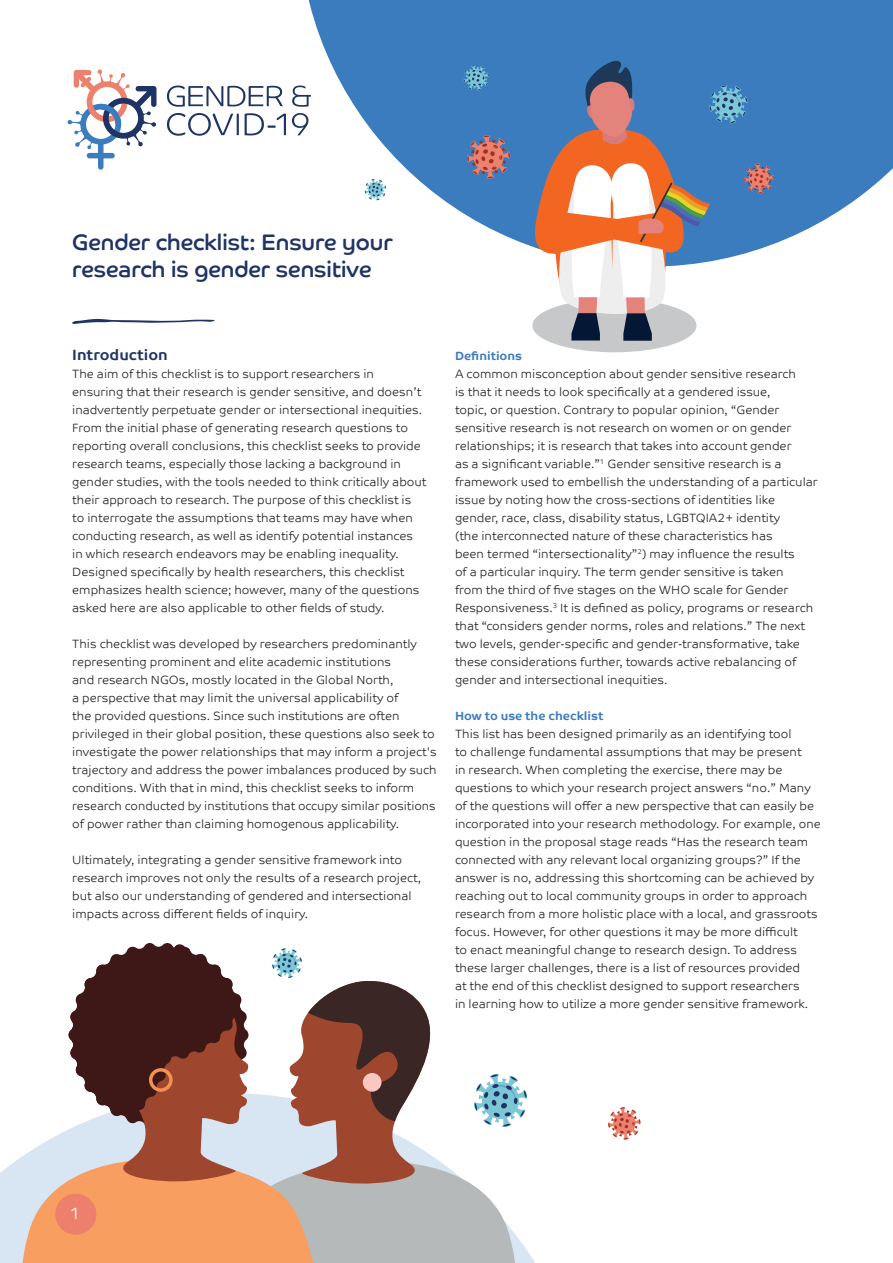
<style>
.page{position:relative;width:893px;height:1263px;background:#fff}
.page>*{position:absolute;margin:0;border:0;box-sizing:border-box;transform-origin:0 0}
.t1{font:22.5px "Co Headline";color:#1f3365}
.t2{font:300 16.5px "Co Headline";color:#fff}
.t3{font:700 15px "Co Text";color:#1f3365}
.t4{font:300 12px/18px "Co Text";color:#231f20}
.t5{font:700 12px "Co Text";color:#3b7cbf}
.t6{font:5.7px "Co Headline";color:#1f3365}
.t7{font:300 5.7px "Co Headline";color:#1f3365}
.t8{font:700 5.7px "Co Headline";color:#1f3365}
.t9{font:3.75px "Gibson";color:#1f3365}
</style>
<div class="page">
<svg style="left:0;top:1163px;width:535px;height:100px;fill:#d8e5f2"></svg>
<svg style="left:167px;top:86px;width:116px;height:21px"></svg>
<svg style="left:292px;top:86px;width:6px;height:21px"></svg>
<svg style="left:167px;top:113px;width:72px;height:23px"></svg>
<svg style="left:245px;top:113px;width:41px;height:22px"></svg>
<svg style="left:292px;top:113px;width:6px;height:22px"></svg>
<svg style="left:67px;top:69px;width:89px;height:101px"></svg>
<svg style="left:298px;top:0;width:595px;height:246px;fill:#3b7cbf"></svg>
<svg style="left:467px;top:135px;width:43px;height:44px;background:#917388"></svg>
<svg style="left:463px;top:65px;width:26px;height:26px"></svg>
<svg style="left:365px;top:179px;width:21px;height:21px"></svg>
<svg style="left:72px;top:319px;width:143px;height:5px"></svg>
<div style="left:532px;top:299px;width:164px;height:53px;background:#c7c8ca;border-radius:50%"></div>
<svg style="left:529px;top:58px;width:245px;height:283px"></svg>
<svg style="left:608px;top:1107px;width:33px;height:33px"></svg>
<svg style="left:13px;top:943px;width:514px;height:320px"></svg>
<h1 class="t1" style="left:72px;top:230px;width:322px">Gender checklist: Ensure your</h1>
<p class="t7" style="left:132px;top:233px;width:56px">CO HEADLINE LIGHT</p>
<p class="t6" style="left:132px;top:240px;width:68px">CO HEADLINE REGULAR</p>
<p class="t9" style="left:94px;top:246px;width:19px">21/5/11/0</p>
<p class="t8" style="left:132px;top:247px;width:57px">CO HEADLINE BOLD</p>
<h1 class="t1" style="left:72px;top:257px;width:301px">research is gender sensitive</h1>
<p class="t3" style="left:72px;top:346px;width:97px">Introduction</p>
<p class="t4" style="left:72px;top:365px;width:356px">The aim of this checklist is to support researchers in ensuring that their research is gender sensitive, and doesn’t inadvertently perpetuate gender or intersectional inequities.<br>From the initial phase of generating research questions to reporting overall conclusions, this checklist seeks to provide research teams, especially those lacking a background in gender studies, with the tools needed to think critically about their approach to research. The purpose of this checklist is to interrogate the assumptions that teams may have when conducting research, as well as identify potential instances in which research endeavors may be enabling inequality.<br>Designed specifically by health researchers, this checklist emphasizes health science; however, many of the questions asked here are also applicable to other fields of study.</p>
<p class="t4" style="left:72px;top:635px;width:366px">This checklist was developed by researchers predominantly representing prominent and elite academic institutions<br>and research NGOs, mostly located in the Global North,<br>a perspective that may limit the universal applicability of<br>the provided questions. Since such institutions are often privileged in their global position, these questions also seek to investigate the power relationships that may inform a project's trajectory and address the power imbalances produced by such conditions. With that in mind, this checklist seeks to inform research conducted by institutions that occupy similar positions of power rather than claiming homogenous applicability.</p>
<p class="t4" style="left:72px;top:851px;width:350px">Ultimately, integrating a gender sensitive framework into research improves not only the results of a research project, but also our understanding of gendered and intersectional impacts across different fields of inquiry.</p>
<p class="t5" style="left:455px;top:349px;width:69px">Definitions</p>
<p class="t4" style="left:455px;top:365px;width:364px">A common misconception about gender sensitive research<br>is that it needs to look specifically at a gendered issue,<br>topic, or question. Contrary to popular opinion, “Gender sensitive research is not research on women or on gender relationships; it is research that takes into account gender<br>as a significant variable.”<sup>1</sup> Gender sensitive research is a framework used to embellish the understanding of a particular issue by noting how the cross-sections of identities like gender, race, class, disability status, LGBTQIA2+ identity<br>(the interconnected nature of these characteristics has<br>been termed “intersectionality”<sup>2</sup>) may influence the results<br>of a particular inquiry. The term gender sensitive is taken<br>from the third of five stages on the WHO scale for Gender Responsiveness.<sup>3</sup> It is defined as policy, programs or research that “considers gender norms, roles and relations.” The next two levels, gender-specific and gender-transformative, take these considerations further, towards active rebalancing of gender and intersectional inequities.</p>
<p class="t5" style="left:455px;top:709px;width:150px">How to use the checklist</p>
<p class="t4" style="left:455px;top:725px;width:367px">This list has been designed primarily as an identifying tool<br>to challenge fundamental assumptions that may be present<br>in research. When completing the exercise, there may be questions to which your research project answers “no.” Many of the questions will offer a new perspective that can easily be incorporated into your research methodology. For example, one question in the proposal stage reads “Has the research team connected with any relevant local organizing groups?” If the answer is no, addressing this shortcoming can be achieved by reaching out to local community groups in order to approach research from a more holistic place with a local, and grassroots focus. However, for other questions it may be more difficult<br>to enact meaningful change to research design. To address these larger challenges, there is a list of resources provided<br>at the end of this checklist designed to support researchers<br>in learning how to utilize a more gender sensitive framework.</p>
<h2 class="t2" style="left:71px;top:1203px;width:9px">1</h2>
</div>
